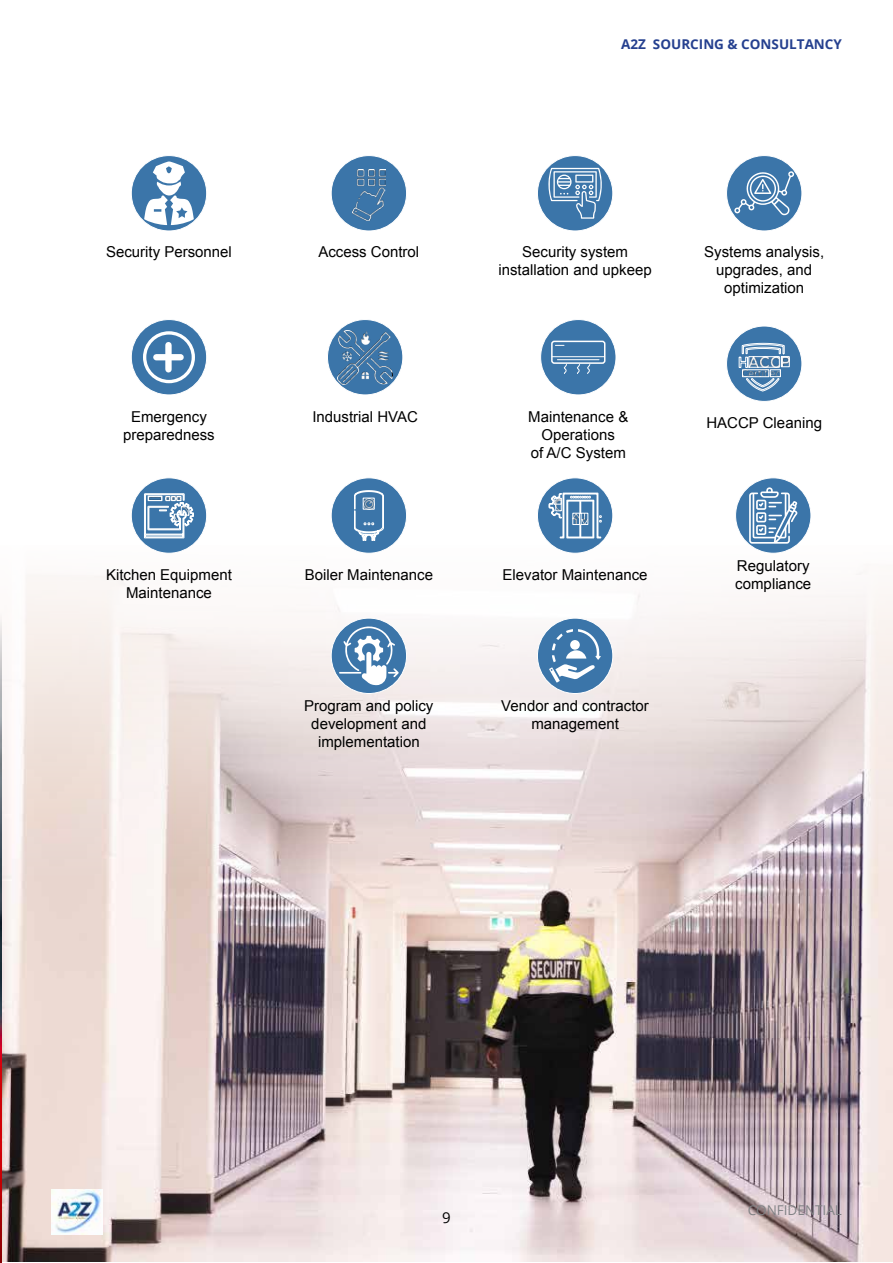
<style>
.page{position:relative;width:893px;height:1263px;background:#fff}
.page>*{position:absolute;margin:0;border:0;box-sizing:border-box;transform-origin:0 0}
.t1{font:15px/18px "Arial";color:#000;text-align:center}
.t2{font:15px "Open Sans";color:#000}
.t3{font:700 13.5px "Open Sans";color:#25408f}
.t4{font:13.5px "Open Sans";color:#808285}
</style>
<div class="page">
<img style="left:2px;top:548px;width:891px;height:714px">
<img style="left:0;top:616px;width:2px;height:647px">
<img style="left:51px;top:1190px;width:51px;height:44px">
<div style="left:726px;top:156px;width:76px;height:75px;background:#3b75a9;border-radius:50%"></div>
<div style="left:726px;top:155px;width:76px;height:76px;border:1px solid #fff;border-radius:50%"></div>
<div style="left:736px;top:478px;width:75px;height:75px;background:#3b75a9;border-radius:50%"></div>
<div style="left:735px;top:477px;width:76px;height:77px;border:1px solid #fff;border-radius:50%"></div>
<div style="left:537px;top:618px;width:76px;height:75px;background:#3b75a9;border-radius:50%"></div>
<div style="left:537px;top:618px;width:76px;height:76px;border:1px solid #fff;border-radius:50%"></div>
<svg style="left:131px;top:320px;width:76px;height:75px;background:#4f83b1"></svg>
<div style="left:131px;top:319px;width:76px;height:76px;border:1px solid #fff;border-radius:50%"></div>
<div style="left:331px;top:618px;width:76px;height:75px;background:#3b75a9;border-radius:50%"></div>
<div style="left:331px;top:618px;width:76px;height:76px;border:1px solid #fff;border-radius:50%"></div>
<div style="left:537px;top:156px;width:76px;height:75px;background:#3b75a9;border-radius:50%"></div>
<div style="left:537px;top:155px;width:76px;height:76px;border:1px solid #fff;border-radius:50%"></div>
<svg style="left:549px;top:629px;width:52px;height:54px"></svg>
<div style="left:143px;top:331px;width:52px;height:52px;border:3px solid #fff;border-radius:50%"></div>
<div style="left:156px;top:354px;width:25px;height:6px;background:#fff"></div>
<div style="left:165px;top:345px;width:7px;height:24px;background:#fff"></div>
<svg style="left:339px;top:625px;width:60px;height:60px"></svg>
<svg style="left:734px;top:171px;width:60px;height:45px"></svg>
<svg style="left:548px;top:168px;width:54px;height:51px"></svg>
<svg style="left:749px;top:487px;width:49px;height:57px"></svg>
<div style="left:541px;top:320px;width:75px;height:75px;background:#3b75a9;border-radius:50%"></div>
<div style="left:540px;top:319px;width:76px;height:76px;border:1px solid #fff;border-radius:50%"></div>
<div style="left:551px;top:341px;width:54px;height:23px;border:2px solid #fff;border-radius:2px"></div>
<hr style="left:552px;top:356px;width:53px;height:1px;background:#fff">
<hr style="left:557px;top:359px;width:42px;height:1px;background:#fff">
<svg style="left:587px;top:364px;width:3px;height:10px"></svg>
<svg style="left:577px;top:364px;width:3px;height:10px"></svg>
<svg style="left:563px;top:364px;width:4px;height:10px"></svg>
<div style="left:327px;top:320px;width:76px;height:75px;background:#3b75a9;border-radius:50%"></div>
<div style="left:327px;top:319px;width:76px;height:76px;border:1px solid #fff;border-radius:50%"></div>
<img style="left:338px;top:330px;width:54px;height:55px">
<div style="left:131px;top:478px;width:76px;height:75px;background:#3b75a9;border-radius:50%"></div>
<div style="left:131px;top:477px;width:76px;height:77px;border:1px solid #fff;border-radius:50%"></div>
<svg style="left:144px;top:494px;width:50px;height:44px"></svg>
<div style="left:148px;top:496px;width:14px;height:5px;border:1px solid #fff"></div>
<div style="left:726px;top:326px;width:76px;height:75px;background:#3b75a9;border-radius:50%"></div>
<div style="left:726px;top:326px;width:76px;height:76px;border:1px solid #fff;border-radius:50%"></div>
<svg style="left:739px;top:343px;width:50px;height:48px"></svg>
<div style="left:331px;top:156px;width:76px;height:75px;background:#3b75a9;border-radius:50%"></div>
<div style="left:331px;top:155px;width:76px;height:76px;border:1px solid #fff;border-radius:50%"></div>
<img style="left:352px;top:169px;width:34px;height:51px">
<div style="left:131px;top:156px;width:76px;height:75px;background:#3b75a9;border-radius:50%"></div>
<div style="left:131px;top:155px;width:76px;height:76px;border:1px solid #fff;border-radius:50%"></div>
<svg style="left:144px;top:161px;width:50px;height:64px"></svg>
<div style="left:537px;top:478px;width:76px;height:75px;background:#3b75a9;border-radius:50%"></div>
<div style="left:537px;top:477px;width:76px;height:77px;border:1px solid #fff;border-radius:50%"></div>
<div style="left:331px;top:478px;width:76px;height:75px;background:#3b75a9;border-radius:50%"></div>
<div style="left:331px;top:477px;width:76px;height:77px;border:1px solid #fff;border-radius:50%"></div>
<svg style="left:549px;top:493px;width:52px;height:45px"></svg>
<svg style="left:354px;top:490px;width:30px;height:50px"></svg>
<p class="t3" style="left:621px;top:34px;width:222px">A2Z SOURCING &amp; CONSULTANCY</p>
<p class="t1" style="left:106px;top:243px;width:127px">Security Personnel</p>
<p class="t1" style="left:318px;top:243px;width:102px">Access Control</p>
<p class="t1" style="left:498px;top:243px;width:155px">Security system installation and upkeep</p>
<p class="t1" style="left:704px;top:243px;width:122px">Systems analysis, upgrades, and optimization</p>
<p class="t1" style="left:123px;top:407px;width:93px">Emergency preparedness</p>
<p class="t1" style="left:312px;top:407px;width:107px">Industrial HVAC</p>
<p class="t1" style="left:528px;top:407px;width:102px">Maintenance &amp;<br>Operations<br>of A/C System</p>
<p class="t1" style="left:706px;top:414px;width:117px">HACCP Cleaning</p>
<p class="t1" style="left:106px;top:566px;width:127px">Kitchen Equipment<br>Maintenance</p>
<p class="t1" style="left:305px;top:566px;width:130px">Boiler Maintenance</p>
<p class="t1" style="left:503px;top:566px;width:147px">Elevator Maintenance</p>
<p class="t1" style="left:304px;top:697px;width:131px">Program and policy development and implementation</p>
<p class="t1" style="left:501px;top:697px;width:149px">Vendor and contractor management</p>
<p class="t1" style="left:735px;top:557px;width:77px;text-align:left">Regulatory compliance</p>
<p class="t2" style="left:442px;top:1208px;width:10px">9</p>
<p class="t4" style="left:748px;top:1200px;width:96px">CONFIDENTIAL</p>
</div>
